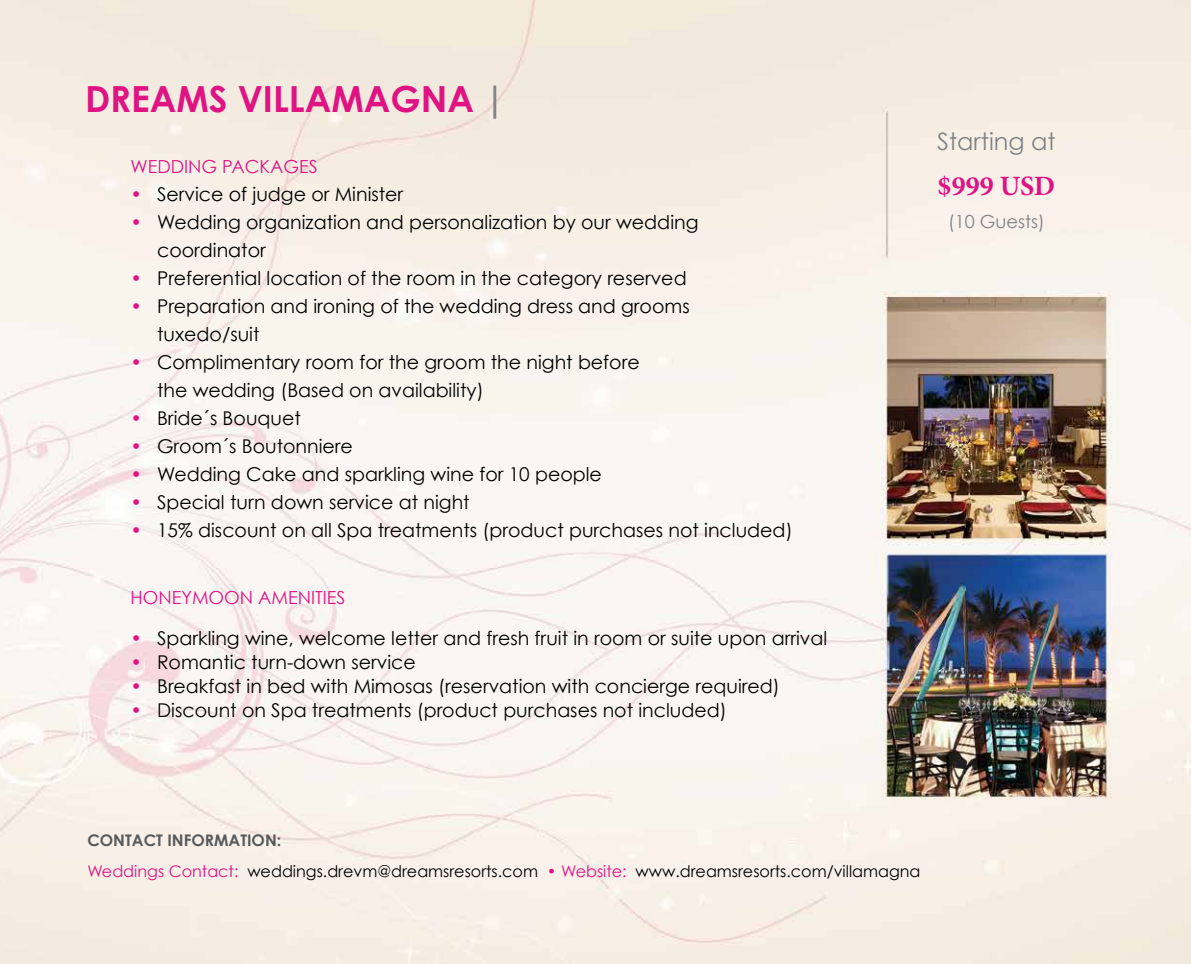
<style>
.page{position:relative;width:1191px;height:964px;background:#fff}
.page>*{position:absolute;margin:0;border:0;box-sizing:border-box;transform-origin:0 0}
.t1{font:700 36px "Century Gothic";color:#e01383}
.t2{font:700 28px "Minion Pro";color:#e01383}
.t3{font:24px "Century Gothic";color:#808285}
.t4{font:19px/28px "Century Gothic";color:#000}
.t5{font:18px "Century Gothic";color:#e01383}
.t6{font:18px "Century Gothic";color:#808285}
.t7{font:16px/30.6px "Century Gothic";color:#000}
.s1{color:#808285}
.s2{color:#e01383}
.s3{font-weight:700;color:#58595b}
</style>
<div class="page">
<img style="left:0;top:0;width:1191px;height:964px">
<h1 class="t1" style="left:85px;top:76px;width:422px">DREAMS VILLAMAGNA <span class="s1">|</span></h1>
<p class="t5" style="left:130px;top:156px;width:189px">WEDDING PACKAGES</p>
<p class="t4" style="left:130px;top:180px;width:274px"><span class="s2">•</span> Service of judge or Minister</p>
<p class="t4" style="left:157px;top:208px;width:543px;text-indent:-27px"><span class="s2">•</span> Wedding organization and personalization by our wedding coordinator</p>
<p class="t4" style="left:130px;top:264px;width:558px"><span class="s2">•</span> Preferential location of the room in the category reserved</p>
<p class="t4" style="left:157px;top:292px;width:534px;text-indent:-27px"><span class="s2">•</span> Preparation and ironing of the wedding dress and grooms tuxedo/suit</p>
<p class="t4" style="left:157px;top:348px;width:484px;text-indent:-27px"><span class="s2">•</span> Complimentary room for the groom the night before the wedding (Based on availability)</p>
<p class="t4" style="left:130px;top:404px;width:172px"><span class="s2">•</span> Bride´s Bouquet</p>
<p class="t4" style="left:130px;top:432px;width:224px"><span class="s2">•</span> Groom´s Boutonniere</p>
<p class="t4" style="left:130px;top:460px;width:473px"><span class="s2">•</span> Wedding Cake and sparkling wine for 10 people</p>
<p class="t4" style="left:130px;top:488px;width:341px"><span class="s2">•</span> Special turn down service at night</p>
<p class="t4" style="left:130px;top:516px;width:664px"><span class="s2">•</span> 15% discount on all Spa treatments (product purchases not included)</p>
<p class="t5" style="left:130px;top:586px;width:216px">HONEYMOON AMENITIES</p>
<p class="t4" style="left:130px;top:623px;width:698px"><span class="s2">•</span> Sparkling wine, welcome letter and fresh fruit in room or suite upon arrival</p>
<p class="t4" style="left:130px;top:647px;width:287px"><span class="s2">•</span> Romantic turn-down service</p>
<p class="t4" style="left:130px;top:671px;width:651px"><span class="s2">•</span> Breakfast in bed with Mimosas (reservation with concierge required)</p>
<p class="t4" style="left:130px;top:695px;width:598px"><span class="s2">•</span> Discount on Spa treatments (product purchases not included)</p>
<p class="t3" style="left:937px;top:127px;width:120px">Starting at</p>
<h2 class="t2" style="left:937px;top:166px;width:119px">$999 USD</h2>
<p class="t6" style="left:948px;top:210px;width:98px">(10 Guests)</p>
<p class="t7" style="left:87px;top:825px;width:834px"><span class="s3">CONTACT INFORMATION:<br></span><span class="s2">Weddings Contact:</span> weddings.drevm@dreamsresorts.com <span class="s2">• Website:</span> www.dreamsresorts.com/villamagna</p>
</div>
